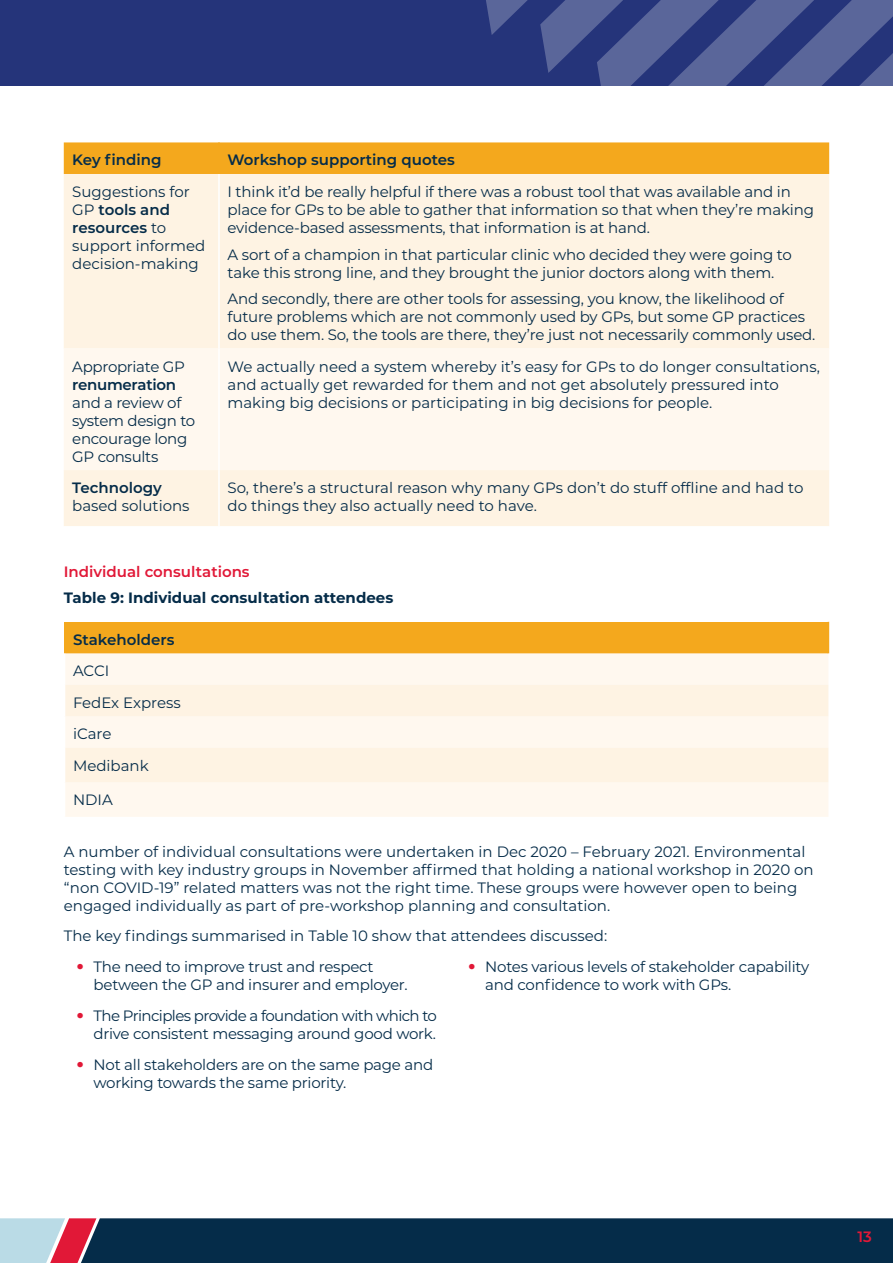
<style>
.page{position:relative;width:893px;height:1263px;background:#fff}
.page>*{position:absolute;margin:0;border:0;box-sizing:border-box;transform-origin:0 0}
.t1{font:15px/18px "Montserrat";letter-spacing:-.01em;color:#052c49}
.t2{font:15px/18px "Montserrat";letter-spacing:-.04em;color:#052c49;text-align:right}
.t3{font:600 15px "Montserrat";color:#052c49}
.t4{font:700 15px "Montserrat";color:#052c49}
.P_Numbers{font:600 15px "Montserrat";color:#e11837}
.s1{font-weight:600}
.s2{font-family:"ITC Avant Garde Std";font-weight:700;font-stretch:condensed;color:#e11837}
</style>
<div class="page">
<div style="left:0;top:0;width:893px;height:85px;background:#25347a"></div>
<svg style="left:0;top:1218px;width:893px;height:45px;background:#1a3955"></svg>
<svg style="left:64px;top:0;width:829px;height:174px"></svg>
<div style="left:64px;top:174px;width:765px;height:352px;background:#fef3e3"></div>
<div style="left:64px;top:349px;width:765px;height:121px;background:#fff8ef"></div>
<hr style="left:218px;top:142px;width:2px;height:32px;background:#f4a81d">
<hr style="left:218px;top:174px;width:2px;height:175px;background:#fff">
<hr style="left:218px;top:349px;width:2px;height:121px;background:#fff">
<hr style="left:218px;top:470px;width:2px;height:56px;background:#fff">
<div style="left:65px;top:622px;width:763px;height:31px;background:#f4a81d"></div>
<div style="left:65px;top:653px;width:763px;height:164px;background:#fff8ef"></div>
<svg style="left:65px;top:685px;width:763px;height:97px;fill:#fef3e3"></svg>
<hr style="left:828px;top:622px;width:1px;height:31px;background:#f4a81d">
<p class="t3" style="left:72px;top:150px;width:91px">Key finding</p>
<p class="t3" style="left:227px;top:150px;width:229px">Workshop supporting quotes</p>
<p class="t1" style="left:72px;top:182px;width:135px">Suggestions for<br>GP <span class="s1">tools and resources</span> to support informed decision-making</p>
<p class="t1" style="left:227px;top:182px;width:588px">I think it’d be really helpful if there was a robust tool that was available and in place for GPs to be able to gather that information so that when they’re making evidence-based assessments, that information is at hand.</p>
<p class="t1" style="left:227px;top:245px;width:566px">A sort of a champion in that particular clinic who decided they were going to take this strong line, and they brought the junior doctors along with them.</p>
<p class="t1" style="left:227px;top:289px;width:589px">And secondly, there are other tools for assessing, you know, the likelihood of future problems which are not commonly used by GPs, but some GP practices do use them. So, the tools are there, they’re just not necessarily commonly used.</p>
<p class="t1" style="left:72px;top:357px;width:124px">Appropriate GP <span class="s1">renumeration </span>and a review of system design to encourage long<br>GP consults</p>
<p class="t1" style="left:227px;top:357px;width:594px">We actually need a system whereby it’s easy for GPs to do longer consultations, and actually get rewarded for them and not get absolutely pressured into making big decisions or participating in big decisions for people.</p>
<p class="t1" style="left:72px;top:478px;width:119px"><span class="s1">Technology </span>based solutions</p>
<p class="t1" style="left:227px;top:478px;width:577px">So, there’s a structural reason why many GPs don’t do stuff offline and had to do things they also actually need to have.</p>
<h4 class="P_Numbers" style="left:64px;top:561px;width:187px">Individual consultations</h4>
<p class="t4" style="left:64px;top:587px;width:331px">Table 9: Individual consultation attendees</p>
<p class="t3" style="left:73px;top:629px;width:103px">Stakeholders</p>
<p class="t1" style="left:73px;top:661px;width:38px">ACCI</p>
<p class="t1" style="left:73px;top:693px;width:109px">FedEx Express</p>
<p class="t1" style="left:73px;top:725px;width:40px">iCare</p>
<p class="t1" style="left:73px;top:756px;width:77px">Medibank</p>
<p class="t1" style="left:73px;top:790px;width:40px">NDIA</p>
<p class="t1" style="left:64px;top:842px;width:751px">A number of individual consultations were undertaken in Dec 2020 – February 2021. Environmental testing with key industry groups in November affirmed that holding a national workshop in 2020 on “non COVID-19” related matters was not the right time. These groups were however open to being engaged individually as part of pre-workshop planning and consultation.</p>
<p class="t1" style="left:64px;top:926px;width:545px">The key findings summarised in Table 10 show that attendees discussed:</p>
<p class="t1" style="left:94px;top:957px;width:316px;text-indent:-17px"><span class="s2">•</span> The need to improve trust and respect between the GP and insurer and employer.</p>
<p class="t2" style="left:77px;top:1006px;width:362px"><span class="s2">•</span> The Principles provide a foundation with which to drive consistent messaging around good work.</p>
<p class="t1" style="left:94px;top:1055px;width:341px;text-indent:-17px"><span class="s2">•</span> Not all stakeholders are on the same page and working towards the same priority.</p>
<p class="t1" style="left:485px;top:957px;width:326px;text-indent:-17px"><span class="s2">•</span> Notes various levels of stakeholder capability and confidence to work with GPs.</p>
<p class="P_Numbers" style="left:857px;top:1226px;width:16px">13</p>
</div>
